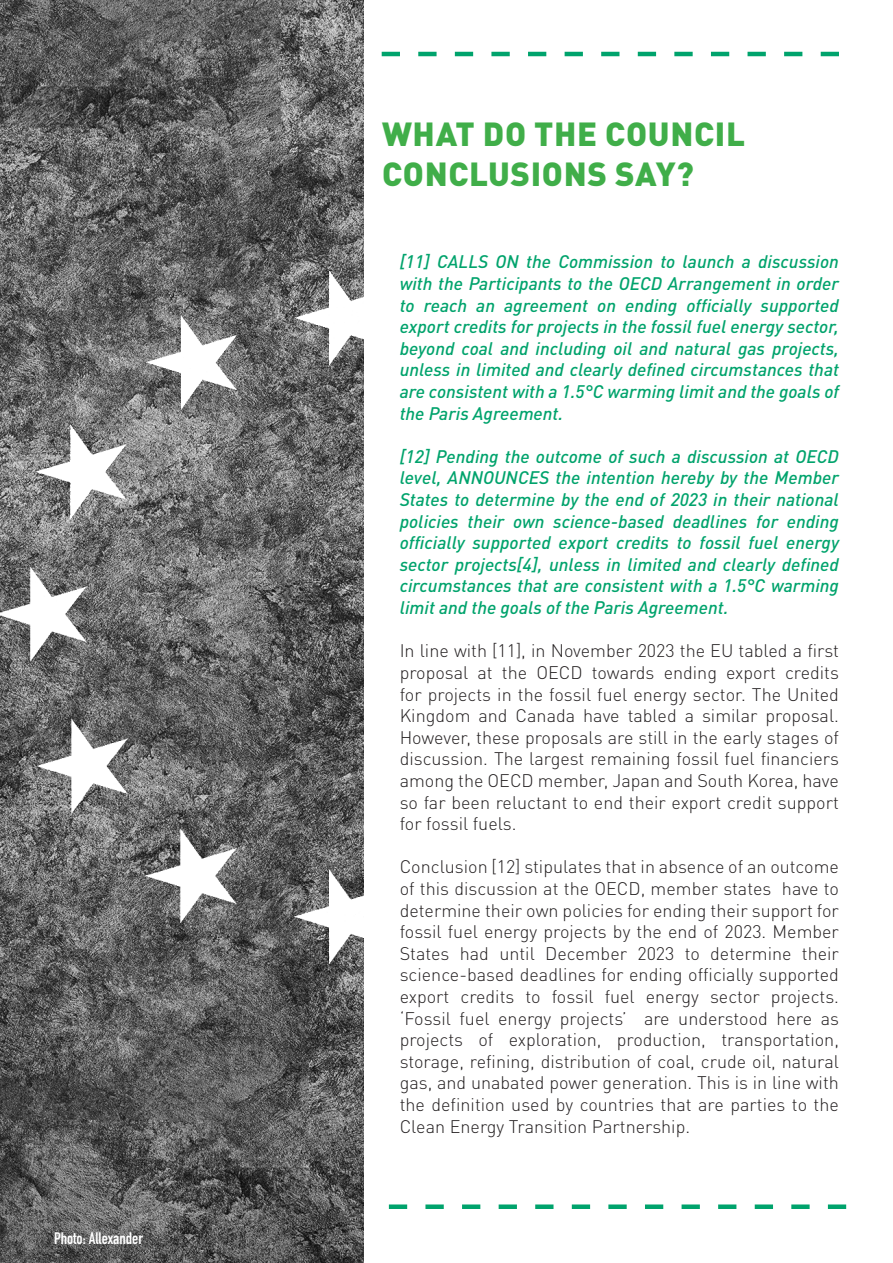
<style>
.page{position:relative;width:893px;height:1263px;background:#fff}
.page>*{position:absolute;margin:0;border:0;box-sizing:border-box;transform-origin:0 0}
.t1{font:900 33px "DIN Pro";letter-spacing:.02em;color:#40ae49}
.quote{font:300 18px/21.6px "DIN Pro";color:#231f20;text-align:justify}
.quote-2{font:italic 500 18px/21.6px "DIN Pro";color:#00a36c;text-align:justify}
.t2{font:700 16.5px "DIN Condensed";color:#fff}
</style>
<div class="page">
<img style="left:0;top:0;width:364px;height:1263px">
<svg style="left:382px;top:52px;width:457px;height:4px"></svg>
<svg style="left:389px;top:1204px;width:457px;height:5px"></svg>
<p class="t2" style="left:54px;top:1227px;width:90px">Photo: Allexander</p>
<p class="t1" style="left:382px;top:106px;width:365px">WHAT DO THE COUNCIL</p>
<p class="t1" style="left:382px;top:145px;width:313px">CONCLUSIONS SAY?</p>
<p class="quote-2" style="left:400px;top:249px;width:441px">[11] CALLS ON the Commission to launch a discussion with the Participants to the OECD Arrangement in order to reach an agreement on ending officially supported export credits for projects in the fossil fuel energy sector, beyond coal and including oil and natural gas projects, unless in limited and clearly defined circumstances that are consistent with a 1.5°C warming limit and the goals of the Paris Agreement.</p>
<p class="quote-2" style="left:400px;top:444px;width:441px">[12] Pending the outcome of such a discussion at OECD level, ANNOUNCES the intention hereby by the Member States to determine by the end of 2023 in their national policies their own science-based deadlines for ending officially supported export credits to fossil fuel energy sector projects[4], unless in limited and clearly defined circumstances that are consistent with a 1.5°C warming limit and the goals of the Paris Agreement.</p>
<p class="quote" style="left:400px;top:638px;width:441px">In line with [11], in November 2023 the EU tabled a first proposal at the OECD towards ending export credits for projects in the fossil fuel energy sector. The United Kingdom and Canada have tabled a similar proposal.<br>However, these proposals are still in the early stages of discussion. The largest remaining fossil fuel financiers among the OECD member, Japan and South Korea, have so far been reluctant to end their export credit support for fossil fuels.</p>
<p class="quote" style="left:400px;top:854px;width:441px">Conclusion [12] stipulates that in absence of an outcome of this discussion at the OECD, member states have to determine their own policies for ending their support for fossil fuel energy projects by the end of 2023. Member States had until December 2023 to determine their science-based deadlines for ending officially supported export credits to fossil fuel energy sector projects. ‘Fossil fuel energy projects’ are understood here as projects of exploration, production, transportation, storage, refining, distribution of coal, crude oil, natural gas, and unabated power generation. This is in line with the definition used by countries that are parties to the Clean Energy Transition Partnership.</p>
</div>
